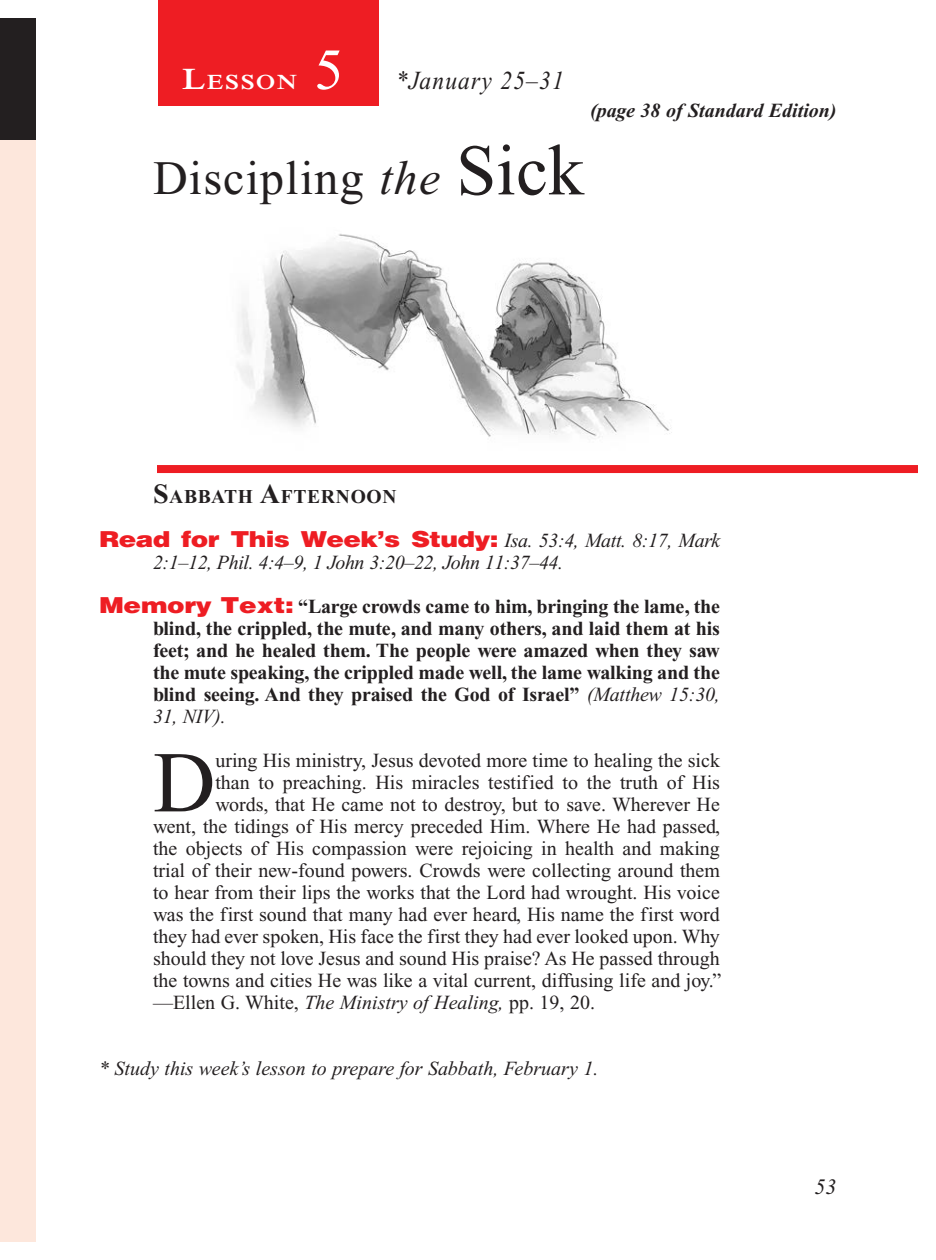
<style>
.page{position:relative;width:936px;height:1260px;background:#fff}
.page>*{position:absolute;margin:0;border:0;box-sizing:border-box;transform-origin:0 0}
.Body_Drop_Cap{font:86.4px "Times New Roman PS Std";color:#231f20}
.Lesson_Number{font:58px "Times New Roman PS Std";color:#fff}
.Lesson_Head_SA{font:48px "Times New Roman PS Std";letter-spacing:.025em;color:#231f20}
.Lesson_Dates{font:italic 26px "Times New Roman PS Std";letter-spacing:.05em;color:#231f20;scale:.9 1}
.Question{font:900 22px "Helvetica LT Std";letter-spacing:-.025em;color:#ee1d23;scale:1.2 1}
.t1{font:italic 22px "Times New Roman PS Std";color:#231f20}
.Lesson_Start_Head{font:600 21px "Times NRMT Std";letter-spacing:.07em;color:#fff;scale:1.1 1}
.Body_Drop_Cap-2{font:20px "Times New Roman PS Std";color:#231f20}
.Question-2{font:700 20px/22px "Times New Roman PS Std";letter-spacing:-.01em;color:#231f20;text-align:justify}
.Question-3{font:italic 20px "Times New Roman PS Std";color:#231f20}
.Question-4{font:italic 20px "Times New Roman PS Std";letter-spacing:-.02em;color:#231f20}
.Page_from_SE{font:italic 700 20px "Times New Roman PS Std";color:#231f20}
.Sabbath_Afternoon_He{font:700 19.6px "Times New Roman PS Std";letter-spacing:.035em;color:#231f20}
.s1{font-size:30px}
.s2{font-style:italic}
.s3{font-size:72px}
.s4{font-size:28px}
.s5{font-family:"Times New Roman PS Std";font-weight:400;font-style:italic;font-size:20px;color:#231f20}
.s6{font-family:"Helvetica LT Std";font-weight:900;font-size:22px;color:#ee1d23}
.s7{font-weight:400;font-style:italic}
</style>
<div class="page">
<div style="left:0;top:134px;width:36px;height:1108px;background:#fde7dc"></div>
<div style="left:158px;top:1px;width:221px;height:105px;background:#ee1d23"></div>
<div style="left:157px;top:465px;width:761px;height:8px;background:#ee1d23"></div>
<div style="left:0;top:18px;width:36px;height:122px;background:#231f20"></div>
<img style="left:237px;top:233px;width:435px;height:205px">
<p class="Lesson_Number" style="left:314px;top:38px;width:30px">5</p>
<p class="Lesson_Start_Head" style="left:182px;top:70px;width:106px"><span class="s1">L</span>ESSON</p>
<p class="Lesson_Dates" style="left:396px;top:66px;width:188px">*January 25–31</p>
<p class="Page_from_SE" style="left:590px;top:100px;width:248px">(page 38 of Standard Edition)</p>
<p class="Lesson_Head_SA" style="left:153px;top:152px;width:433px">Discipling <span class="s2">the</span> <span class="s3">Sick</span></p>
<p class="Sabbath_Afternoon_He" style="left:153px;top:486px;width:245px"><span class="s4">S</span>ABBATH <span class="s4">A</span>FTERNOON</p>
<p class="Question" style="left:99px;top:525px;width:519px">Read for This Week’s Study: <span class="s5">Isa. 53:4, Matt. 8:17, Mark</span></p>
<p class="Question-4" style="left:153px;top:552px;width:412px">2:1–12, Phil. 4:4–9, 1 John 3:20–22, John 11:37–44.</p>
<p class="Question-2" style="left:153px;top:596px;width:569px;text-indent:-54px"><span class="s6">Memory Text:</span> “Large crowds came to him, bringing the lame, the blind, the crippled, the mute, and many others, and laid them at his feet; and he healed them. The people were amazed when they saw the mute speaking, the crippled made well, the lame walking and the blind seeing. And they praised the God of Israel” <span class="s7">(Matthew 15:30, 31, NIV).</span></p>
<p class="Body_Drop_Cap" style="left:153px;top:736px;width:64px">D</p>
<p class="Body_Drop_Cap-2" style="left:215px;top:750px;width:506px">uring His ministry, Jesus devoted more time to healing the sick</p>
<p class="Body_Drop_Cap-2" style="left:215px;top:772px;width:506px">than to preaching. His miracles testified to the truth of His</p>
<p class="Body_Drop_Cap-2" style="left:215px;top:794px;width:506px">words, that He came not to destroy, but to save. Wherever He</p>
<p class="Body_Drop_Cap-2" style="left:153px;top:816px;width:569px">went, the tidings of His mercy preceded Him. Where He had passed,</p>
<p class="Body_Drop_Cap-2" style="left:153px;top:838px;width:568px">the objects of His compassion were rejoicing in health and making</p>
<p class="Body_Drop_Cap-2" style="left:153px;top:860px;width:566px">trial of their new-found powers. Crowds were collecting around them</p>
<p class="Body_Drop_Cap-2" style="left:153px;top:882px;width:568px">to hear from their lips the works that the Lord had wrought. His voice</p>
<p class="Body_Drop_Cap-2" style="left:153px;top:904px;width:569px">was the first sound that many had ever heard, His name the first word</p>
<p class="Body_Drop_Cap-2" style="left:153px;top:926px;width:568px">they had ever spoken, His face the first they had ever looked upon. Why</p>
<p class="Body_Drop_Cap-2" style="left:153px;top:948px;width:568px">should they not love Jesus and sound His praise? As He passed through</p>
<p class="Body_Drop_Cap-2" style="left:153px;top:970px;width:570px">the towns and cities He was like a vital current, diffusing life and joy.”</p>
<p class="Body_Drop_Cap-2" style="left:153px;top:992px;width:444px">—Ellen G. White, <span class="s2">The Ministry of Healing,</span> pp. 19, 20.</p>
<p class="Question-3" style="left:99px;top:1058px;width:501px">* Study this week’s lesson to prepare for Sabbath, February 1.</p>
<p class="t1" style="left:815px;top:1175px;width:23px">53</p>
</div>
